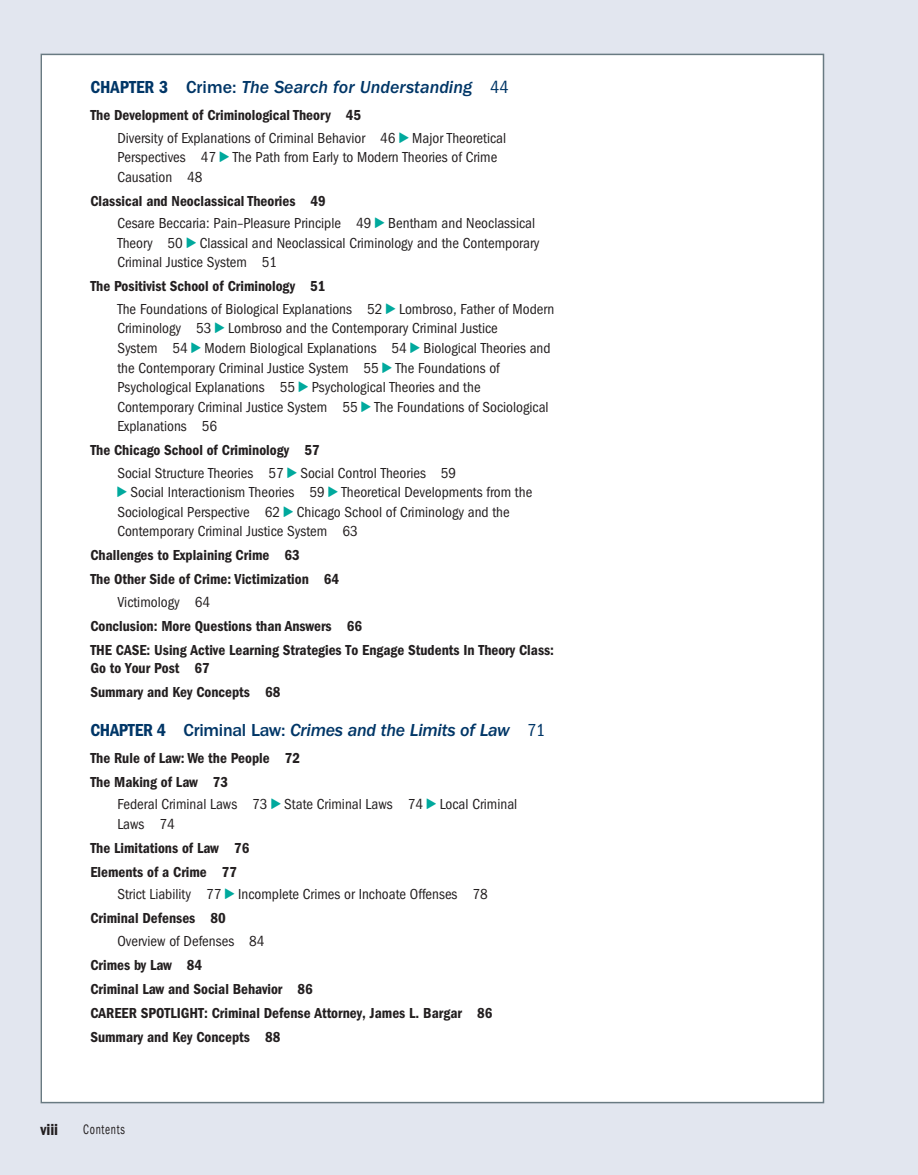
<style>
.page{position:relative;width:918px;height:1175px;background:#fff}
.page>*{position:absolute;margin:0;border:0;box-sizing:border-box;transform-origin:0 0}
.t1{font:18px "ITC Franklin Gothic Std Med It";color:#003667}
.t2{font:16.5px "ITC Franklin Gothic Std Dm Cd";color:#231f20}
.t3{font:condensed 15px/19.5px "ITC Franklin Gothic Std";color:#231f20}
.t4{font:15px/24px "ITC Franklin Gothic Std Dm Cd";color:#231f20}
.t5{font:condensed 14.25px "ITC Franklin Gothic Std";letter-spacing:.06em;color:#231f20;scale:.8 1}
.s1{font-family:"ITC Franklin Gothic Std Dm Cd"}
.s2{font-family:"ITC Franklin Gothic Std";font-weight:500}
.s3{font-family:"ITC Franklin Gothic Std";font-stretch:condensed}
.s4{font-family:"Pearson MATHPRO02";font-stretch:normal;color:#00a99d}
</style>
<div class="page">
<div style="left:0;top:0;width:918px;height:1174px;background:#e2e6ef"></div>
<div style="left:40px;top:54px;width:784px;height:1048px;background:#fff"></div>
<p class="t1" style="left:90px;top:77px;width:420px"><span class="s1">CHAPTER 3</span> <span class="s2">Crime:</span> The Search for Understanding <span class="s3">44</span></p>
<p class="t4" style="left:90px;top:103px;width:272px">The Development of Criminological Theory 45</p>
<p class="t3" style="left:117px;top:128px;width:390px">Diversity of Explanations of Criminal Behavior 46 <span class="s4">N</span> Major Theoretical<br>Perspectives 47 <span class="s4">N</span> The Path from Early to Modern Theories of Crime<br>Causation 48</p>
<p class="t4" style="left:90px;top:189px;width:237px">Classical and Neoclassical Theories 49</p>
<p class="t3" style="left:117px;top:214px;width:424px">Cesare Beccaria: Pain–Pleasure Principle 49 <span class="s4">N</span> Bentham and Neoclassical<br>Theory 50 <span class="s4">N</span> Classical and Neoclassical Criminology and the Contemporary<br>Criminal Justice System 51</p>
<p class="t4" style="left:90px;top:274px;width:237px">The Positivist School of Criminology 51</p>
<p class="t3" style="left:117px;top:299px;width:438px">The Foundations of Biological Explanations 52 <span class="s4">N</span> Lombroso, Father of Modern Criminology 53 <span class="s4">N</span> Lombroso and the Contemporary Criminal Justice<br>System 54 <span class="s4">N</span> Modern Biological Explanations 54 <span class="s4">N</span> Biological Theories and the Contemporary Criminal Justice System 55 <span class="s4">N</span> The Foundations of Psychological Explanations 55 <span class="s4">N</span> Psychological Theories and the Contemporary Criminal Justice System 55 <span class="s4">N</span> The Foundations of Sociological Explanations 56</p>
<p class="t4" style="left:90px;top:438px;width:231px">The Chicago School of Criminology 57</p>
<p class="t3" style="left:117px;top:463px;width:416px">Social Structure Theories 57 <span class="s4">N</span> Social Control Theories 59<br><span class="s4">N</span> Social Interactionism Theories 59 <span class="s4">N</span> Theoretical Developments from the Sociological Perspective 62 <span class="s4">N</span> Chicago School of Criminology and the Contemporary Criminal Justice System 63</p>
<p class="t4" style="left:90px;top:543px;width:250px">Challenges to Explaining Crime 63<br>The Other Side of Crime: Victimization 64</p>
<p class="t3" style="left:117px;top:592px;width:94px">Victimology 64</p>
<p class="t4" style="left:90px;top:613px;width:465px">Conclusion: More Questions than Answers 66<br>THE CASE: Using Active Learning Strategies To Engage Students In Theory Class:</p>
<p class="t4" style="left:90px;top:655px;width:192px">Go to Your Post 67<br>Summary and Key Concepts 68</p>
<p class="t1" style="left:90px;top:719px;width:456px"><span class="s1">CHAPTER 4</span> <span class="s2">Criminal Law:</span> Crimes and the Limits of Law <span class="s3">71</span></p>
<p class="t4" style="left:90px;top:745px;width:211px">The Rule of Law: We the People 72<br>The Making of Law 73</p>
<p class="t3" style="left:117px;top:794px;width:401px">Federal Criminal Laws 73 <span class="s4">N</span> State Criminal Laws 74 <span class="s4">N</span> Local Criminal<br>Laws 74</p>
<p class="t4" style="left:90px;top:835px;width:160px">The Limitations of Law 76<br>Elements of a Crime 77</p>
<p class="t3" style="left:117px;top:884px;width:372px">Strict Liability 77 <span class="s4">N</span> Incomplete Crimes or Inchoate Offenses 78</p>
<p class="t4" style="left:90px;top:906px;width:137px">Criminal Defenses 80</p>
<p class="t3" style="left:117px;top:931px;width:149px">Overview of Defenses 84</p>
<p class="t4" style="left:90px;top:952px;width:404px">Crimes by Law 84<br>Criminal Law and Social Behavior 86<br>CAREER SPOTLIGHT: Criminal Defense Attorney, James L. Bargar 86<br>Summary and Key Concepts 88</p>
<p class="t2" style="left:40px;top:1119px;width:19px">viii</p>
<p class="t5" style="left:83px;top:1121px;width:54px">Contents</p>
</div>
